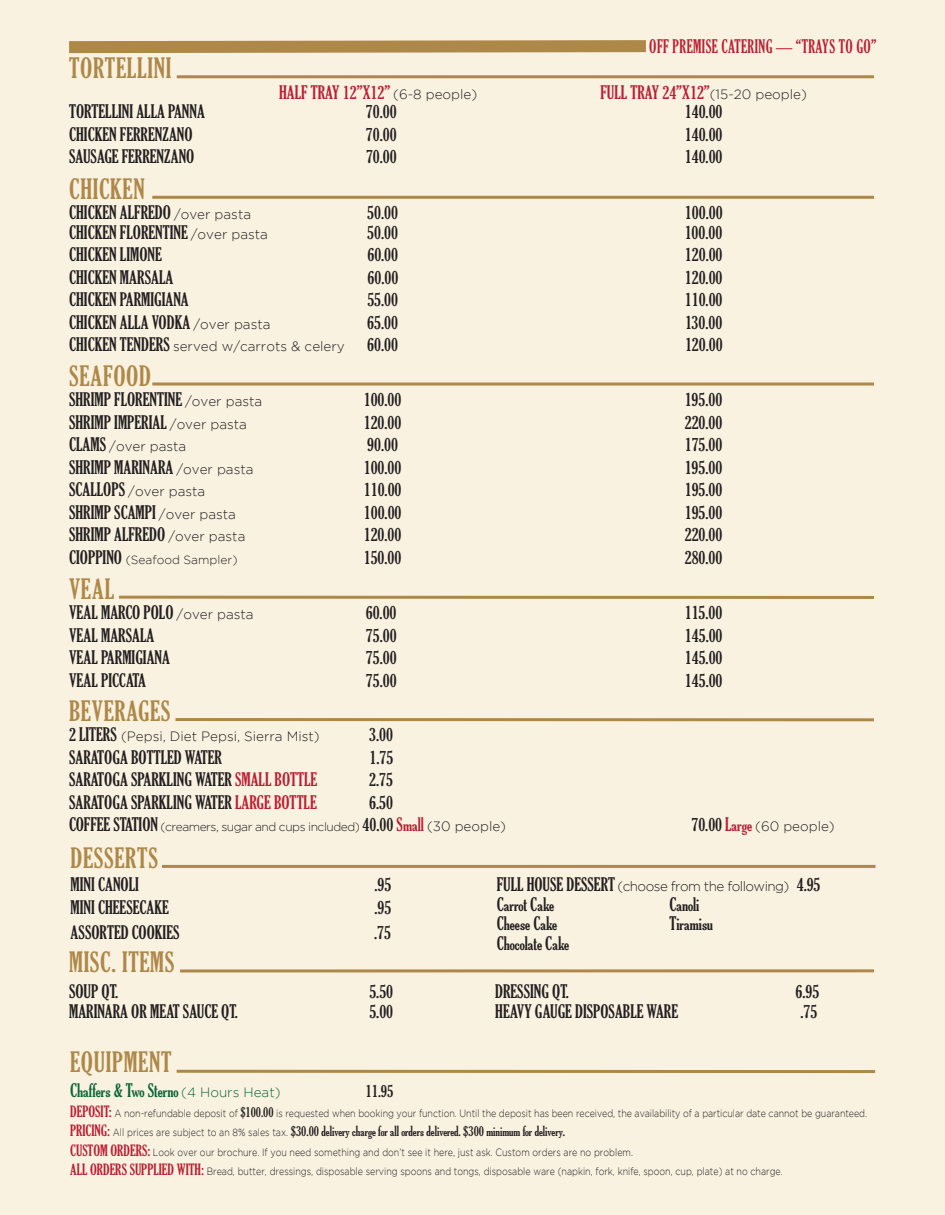
<style>
.page{position:relative;width:945px;height:1215px;background:#f9f2e1}
.page>*{position:absolute;margin:0;border:0;box-sizing:border-box;transform-origin:0 0}
.t1{font:27px "The Soul Of Vodka";letter-spacing:.025em;color:#ae8848}
.t2{font:18px "The Soul Of Vodka";color:#231f20}
.t3{font:18px "The Soul Of Vodka";color:#ba1f33}
.t4{font:18px "The Soul Of Vodka";color:#0c6638}
.t5{font:18px "The Soul Of Vodka";letter-spacing:.025em;color:#ba1f33;scale:.9 1}
.t6{font:16.5px "The Soul Of Vodka";color:#231f20}
.t7{font:300 13.5px "Gotham";color:#231f20}
.t8{font:13.5px "The Soul Of Vodka";color:#231f20}
.t9{font:300 13.5px "Gotham";letter-spacing:-.04em;color:#231f20}
.t10{font:300 12px "Gotham";letter-spacing:-.04em;color:#231f20}
.t11{font:300 12px "Gotham";color:#231f20}
.t12{font:300 10.5px/19.5px "Gotham";color:#231f20;scale:.85 1}
.s1{font-family:"Gotham";font-weight:300;font-size:13.5px;color:#231f20}
.s2{font-family:"Gotham";font-weight:300;font-size:13.5px}
.s3{font-family:"The Soul Of Vodka";font-weight:400;font-size:18px}
.s4{color:#ba1f33}
.s5{font-family:"The Soul Of Vodka";font-weight:400;font-size:18px;color:#ba1f33}
.s6{font-size:13.5px}
.s7{font-family:"The Soul Of Vodka";font-weight:400;font-size:15px;color:#ba1f33}
.s8{font-family:"The Soul Of Vodka";font-weight:400;font-size:13.5px}
.s9{font-size:15px;color:#ba1f33}
.s10{font-family:"Gotham";font-weight:300;font-size:10.5px}
</style>
<div class="page">
<svg style="left:69px;top:40px;width:577px;height:14px"></svg>
<hr style="left:177px;top:75px;width:697px;height:3px;background:#ae8848">
<hr style="left:152px;top:196px;width:722px;height:3px;background:#ae8848">
<hr style="left:152px;top:383px;width:722px;height:3px;background:#ae8848">
<hr style="left:119px;top:596px;width:755px;height:3px;background:#ae8848">
<hr style="left:175px;top:718px;width:699px;height:3px;background:#ae8848">
<hr style="left:177px;top:1070px;width:698px;height:3px;background:#ae8848">
<hr style="left:180px;top:969px;width:694px;height:3px;background:#ae8848">
<hr style="left:162px;top:865px;width:714px;height:3px;background:#ae8848">
<h1 class="t1" style="left:69px;top:58px;width:104px">TORTELLINI</h1>
<p class="t5" style="left:649px;top:40px;width:254px">OFF PREMISE CATERING — “TRAYS TO GO”</p>
<p class="t3" style="left:279px;top:85px;width:200px">HALF TRAY 12”X12” <span class="s1">(6-8 people)</span></p>
<p class="t3" style="left:600px;top:85px;width:208px">FULL TRAY 24”X12”<span class="s1">(15-20 people)</span></p>
<p class="t2" style="left:69px;top:105px;width:137px">TORTELLINI ALLA PANNA</p>
<p class="t2" style="left:366px;top:105px;width:32px">70.00</p>
<p class="t2" style="left:685px;top:105px;width:39px">140.00</p>
<p class="t2" style="left:69px;top:127px;width:125px">CHICKEN FERRENZANO</p>
<p class="t2" style="left:366px;top:127px;width:32px">70.00</p>
<p class="t2" style="left:685px;top:127px;width:39px">140.00</p>
<p class="t2" style="left:69px;top:150px;width:127px">SAUSAGE FERRENZANO</p>
<p class="t2" style="left:366px;top:150px;width:32px">70.00</p>
<p class="t2" style="left:685px;top:150px;width:39px">140.00</p>
<h1 class="t1" style="left:69px;top:178px;width:77px">CHICKEN</h1>
<p class="t2" style="left:69px;top:206px;width:184px">CHICKEN ALFREDO <span class="s2">/over pasta</span></p>
<p class="t2" style="left:367px;top:206px;width:32px">50.00</p>
<p class="t2" style="left:685px;top:206px;width:39px">100.00</p>
<p class="t2" style="left:69px;top:225px;width:200px">CHICKEN FLORENTINE <span class="s2">/over pasta</span></p>
<p class="t2" style="left:367px;top:225px;width:32px">50.00</p>
<p class="t2" style="left:685px;top:225px;width:39px">100.00</p>
<p class="t2" style="left:69px;top:248px;width:94px">CHICKEN LIMONE</p>
<p class="t2" style="left:367px;top:248px;width:32px">60.00</p>
<p class="t2" style="left:685px;top:248px;width:39px">120.00</p>
<p class="t2" style="left:69px;top:270px;width:106px">CHICKEN MARSALA</p>
<p class="t2" style="left:367px;top:270px;width:32px">60.00</p>
<p class="t2" style="left:685px;top:270px;width:39px">120.00</p>
<p class="t2" style="left:69px;top:293px;width:121px">CHICKEN PARMIGIANA</p>
<p class="t2" style="left:367px;top:293px;width:32px">55.00</p>
<p class="t2" style="left:685px;top:293px;width:39px">110.00</p>
<p class="t2" style="left:69px;top:315px;width:203px">CHICKEN ALLA VODKA <span class="s2">/over pasta</span></p>
<p class="t2" style="left:367px;top:315px;width:32px">65.00</p>
<p class="t2" style="left:685px;top:315px;width:39px">130.00</p>
<p class="t7" style="left:69px;top:342px;width:330px"><span class="s3">CHICKEN TENDERS</span> served w/carrots &amp; celery <span class="s3">60.00</span></p>
<p class="t2" style="left:685px;top:338px;width:39px">120.00</p>
<h1 class="t1" style="left:69px;top:365px;width:83px">SEAFOOD</h1>
<p class="t2" style="left:69px;top:392px;width:195px">SHRIMP FLORENTINE <span class="s2">/over pasta</span></p>
<p class="t2" style="left:364px;top:392px;width:39px">100.00</p>
<p class="t2" style="left:685px;top:392px;width:39px">195.00</p>
<p class="t2" style="left:69px;top:415px;width:179px">SHRIMP IMPERIAL <span class="s2">/over pasta</span></p>
<p class="t2" style="left:364px;top:415px;width:39px">120.00</p>
<p class="t2" style="left:685px;top:415px;width:39px">220.00</p>
<p class="t7" style="left:69px;top:441px;width:119px"><span class="s3">CLAMS</span> /over pasta</p>
<p class="t2" style="left:367px;top:437px;width:32px">90.00</p>
<p class="t2" style="left:685px;top:437px;width:39px">175.00</p>
<p class="t2" style="left:69px;top:460px;width:186px">SHRIMP MARINARA <span class="s2">/over pasta</span></p>
<p class="t2" style="left:364px;top:460px;width:39px">100.00</p>
<p class="t2" style="left:685px;top:460px;width:39px">195.00</p>
<p class="t7" style="left:69px;top:486px;width:138px"><span class="s3">SCALLOPS</span> /over pasta</p>
<p class="t2" style="left:364px;top:482px;width:39px">110.00</p>
<p class="t2" style="left:685px;top:482px;width:39px">195.00</p>
<p class="t2" style="left:69px;top:505px;width:168px">SHRIMP SCAMPI <span class="s2">/over pasta</span></p>
<p class="t2" style="left:364px;top:505px;width:39px">100.00</p>
<p class="t2" style="left:685px;top:505px;width:39px">195.00</p>
<p class="t2" style="left:69px;top:527px;width:178px">SHRIMP ALFREDO <span class="s2">/over pasta</span></p>
<p class="t2" style="left:364px;top:527px;width:39px">120.00</p>
<p class="t2" style="left:685px;top:527px;width:39px">220.00</p>
<p class="t11" style="left:69px;top:555px;width:170px"><span class="s3">CIOPPINO</span> (Seafood Sampler)</p>
<p class="t2" style="left:364px;top:550px;width:39px">150.00</p>
<p class="t2" style="left:685px;top:550px;width:39px">280.00</p>
<h1 class="t1" style="left:69px;top:578px;width:47px">VEAL</h1>
<p class="t2" style="left:69px;top:606px;width:186px">VEAL MARCO POLO <span class="s2">/over pasta</span></p>
<p class="t2" style="left:366px;top:606px;width:32px">60.00</p>
<p class="t2" style="left:685px;top:606px;width:39px">115.00</p>
<p class="t2" style="left:69px;top:628px;width:87px">VEAL MARSALA</p>
<p class="t2" style="left:366px;top:628px;width:32px">75.00</p>
<p class="t2" style="left:685px;top:628px;width:39px">145.00</p>
<p class="t2" style="left:69px;top:651px;width:102px">VEAL PARMIGIANA</p>
<p class="t2" style="left:366px;top:651px;width:32px">75.00</p>
<p class="t2" style="left:685px;top:651px;width:39px">145.00</p>
<p class="t2" style="left:69px;top:673px;width:78px">VEAL PICCATA</p>
<p class="t2" style="left:366px;top:673px;width:32px">75.00</p>
<p class="t2" style="left:685px;top:673px;width:39px">145.00</p>
<h1 class="t1" style="left:69px;top:700px;width:103px">BEVERAGES</h1>
<p class="t7" style="left:69px;top:731px;width:252px"><span class="s3">2 LITERS</span> (Pepsi, Diet Pepsi, Sierra Mist)</p>
<p class="t2" style="left:369px;top:728px;width:25px">3.00</p>
<p class="t2" style="left:69px;top:750px;width:154px">SARATOGA BOTTLED WATER</p>
<p class="t2" style="left:370px;top:750px;width:25px">1.75</p>
<p class="t2" style="left:69px;top:773px;width:250px">SARATOGA SPARKLING WATER <span class="s4">SMALL BOTTLE</span></p>
<p class="t2" style="left:369px;top:773px;width:25px">2.75</p>
<p class="t2" style="left:69px;top:795px;width:249px">SARATOGA SPARKLING WATER <span class="s4">LARGE BOTTLE</span></p>
<p class="t2" style="left:369px;top:795px;width:25px">6.50</p>
<p class="t10" style="left:69px;top:822px;width:439px"><span class="s3">COFFEE STATION</span> (creamers, sugar and cups included) <span class="s3">40.00</span> <span class="s5">Small</span> <span class="s6">(30 people)</span></p>
<p class="t7" style="left:691px;top:821px;width:145px"><span class="s3">70.00</span> <span class="s5">Large</span> (60 people)</p>
<h1 class="t1" style="left:71px;top:848px;width:89px">DESSERTS</h1>
<p class="t2" style="left:71px;top:878px;width:70px">MINI CANOLI</p>
<p class="t2" style="left:374px;top:878px;width:18px">.95</p>
<p class="t2" style="left:71px;top:900px;width:100px">MINI CHEESECAKE</p>
<p class="t2" style="left:374px;top:900px;width:18px">.95</p>
<p class="t2" style="left:71px;top:926px;width:110px">ASSORTED COOKIES</p>
<p class="t2" style="left:374px;top:926px;width:18px">.75</p>
<h1 class="t1" style="left:69px;top:952px;width:107px">MISC. ITEMS</h1>
<p class="t2" style="left:69px;top:985px;width:51px">SOUP QT.</p>
<p class="t2" style="left:369px;top:985px;width:25px">5.50</p>
<p class="t2" style="left:69px;top:1004px;width:170px">MARINARA OR MEAT SAUCE QT.</p>
<p class="t2" style="left:369px;top:1004px;width:25px">5.00</p>
<p class="t9" style="left:497px;top:881px;width:325px"><span class="s3">FULL HOUSE DESSERT</span> (choose from the following) <span class="s3">4.95</span></p>
<p class="t2" style="left:497px;top:897px;width:59px">Carrot Cake</p>
<p class="t2" style="left:670px;top:897px;width:31px">Canoli</p>
<p class="t2" style="left:497px;top:917px;width:62px">Cheese Cake</p>
<p class="t2" style="left:670px;top:917px;width:45px">Tiramisu</p>
<p class="t2" style="left:497px;top:936px;width:74px">Chocolate Cake</p>
<p class="t2" style="left:495px;top:985px;width:75px">DRESSING QT.</p>
<p class="t2" style="left:795px;top:985px;width:25px">6.95</p>
<p class="t2" style="left:495px;top:1004px;width:184px">HEAVY GAUGE DISPOSABLE WARE</p>
<p class="t2" style="left:801px;top:1004px;width:18px">.75</p>
<h1 class="t1" style="left:70px;top:1052px;width:103px">EQUIPMENT</h1>
<p class="t4" style="left:70px;top:1083px;width:212px">Chaffers &amp; Two Sterno <span class="s2">(4 Hours Heat)</span></p>
<p class="t6" style="left:365px;top:1085px;width:30px">11.95</p>
<p class="t12" style="left:70px;top:1104px;width:939px"><span class="s7">DEPOSIT:</span> A non-refundable deposit of <span class="s8">$100.00</span> is requested when booking your function. Until the deposit has been received, the availability of a particular date cannot be guaranteed.</p>
<p class="t8" style="left:70px;top:1126px;width:496px"><span class="s9">PRICING:</span> <span class="s10">All prices are subject to an 8% sales tax.</span> $30.00 delivery charge for all orders delivered. $300 minimum for delivery.</p>
<p class="t12" style="left:70px;top:1143px;width:840px"><span class="s7">CUSTOM ORDERS:</span> Look over our brochure. If you need something and don’t see it here, just ask. Custom orders are no problem.<br><span class="s7">ALL ORDERS SUPPLIED WITH:</span> Bread, butter, dressings, disposable serving spoons and tongs, disposable ware (napkin, fork, knife, spoon, cup, plate) at no charge.</p>
</div>
